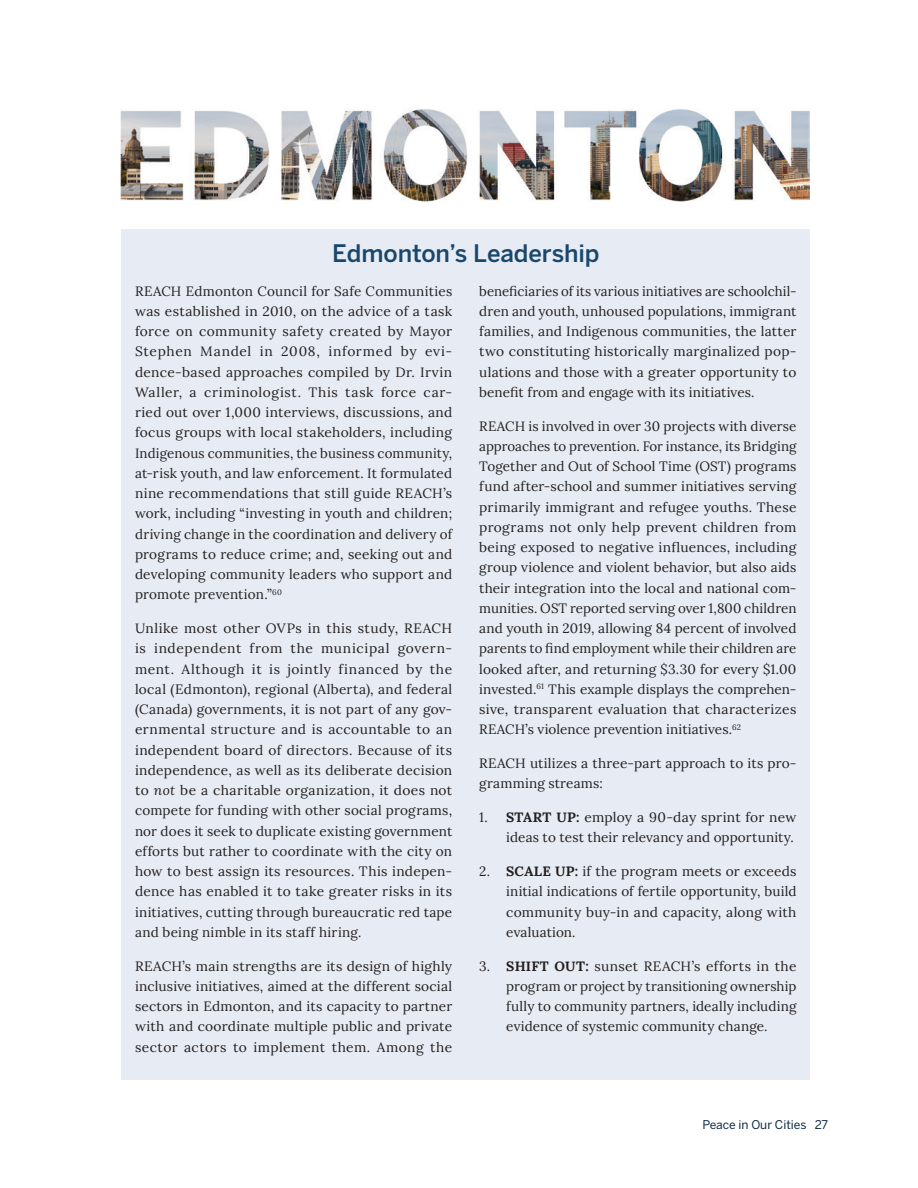
<style>
.page{position:relative;width:918px;height:1188px;background:#fff}
.page>*{position:absolute;margin:0;border:0;box-sizing:border-box;transform-origin:0 0}
.t1{font:500 24px "Benton Sans";letter-spacing:-.005em;color:#1a476c}
.t2{font:13.5px/20.2px "Lora";letter-spacing:.015em;color:#231f20;text-align:justify}
.t3{font:12px "Benton Sans";color:#0e2a45}
.s1{font-style:italic}
.s2{font-weight:700}
</style>
<div class="page">
<div style="left:122px;top:230px;width:688px;height:850px;background:#e7ebf3"></div>
<img style="left:121px;top:109px;width:689px;height:93px">
<h1 class="t1" style="left:332px;top:238px;width:269px">Edmonton’s Leadership</h1>
<p class="t2" style="left:135px;top:280px;width:319px">REACH Edmonton Council for Safe Communities was established in 2010, on the advice of a task force on community safety created by Mayor Stephen Mandel in 2008, informed by evi&shy;dence-based approaches compiled by Dr. Irvin Waller, a criminologist. This task force car&shy;ried out over 1,000 interviews, discussions, and focus groups with local stakeholders, including Indigenous communities, the business community, at-risk youth, and law enforcement. It formulated nine recommendations that still guide REACH’s work, including “investing in youth and children; driving change in the coordination and delivery of programs to reduce crime; and, seeking out and developing community leaders who support and promote prevention.”<sup>60</sup></p>
<p class="t2" style="left:135px;top:617px;width:319px">Unlike most other OVPs in this study, REACH is independent from the municipal govern&shy;ment. Although it is jointly financed by the local (Edmonton), regional (Alberta), and federal (Canada) governments, it is not part of any gov&shy;ernmental structure and is accountable to an independent board of directors. Because of its independence, as well as its deliberate decision to <span class="s1">not</span> be a charitable organization, it does not compete for funding with other social programs, nor does it seek to duplicate existing government efforts but rather to coordinate with the city on how to best assign its resources. This indepen&shy;dence has enabled it to take greater risks in its initiatives, cutting through bureaucratic red tape and being nimble in its staff hiring.</p>
<p class="t2" style="left:135px;top:955px;width:319px">REACH’s main strengths are its design of highly inclusive initiatives, aimed at the different social sectors in Edmonton, and its capacity to partner with and coordinate multiple public and private sector actors to implement them. Among the</p>
<p class="t2" style="left:479px;top:280px;width:319px">beneficiaries of its various initiatives are schoolchil&shy;dren and youth, unhoused populations, immigrant families, and Indigenous communities, the latter two constituting historically marginalized pop&shy;ulations and those with a greater opportunity to benefit from and engage with its initiatives.</p>
<p class="t2" style="left:479px;top:415px;width:319px">REACH is involved in over 30 projects with diverse approaches to prevention. For instance, its Bridging Together and Out of School Time (OST) programs fund after-school and summer initiatives serving primarily immigrant and refugee youths. These programs not only help prevent children from being exposed to negative influences, including group violence and violent behavior, but also aids their integration into the local and national com&shy;munities. OST reported serving over 1,800 children and youth in 2019, allowing 84 percent of involved parents to find employment while their children are looked after, and returning $3.30 for every $1.00 invested.<sup>61</sup> This example displays the comprehen&shy;sive, transparent evaluation that characterizes REACH’s violence prevention initiatives.<sup>62</sup></p>
<p class="t2" style="left:479px;top:752px;width:319px">REACH utilizes a three-part approach to its pro&shy;gramming streams:</p>
<p class="t2" style="left:479px;top:806px;width:319px;text-align:right">1. <span class="s2">START UP:</span> employ a 90-day sprint for new ideas to test their relevancy and opportunity.</p>
<p class="t2" style="left:506px;top:860px;width:292px;text-indent:-27px">2. <span class="s2">SCALE UP:</span> if the program meets or exceeds initial indications of fertile opportunity, build community buy-in and capacity, along with evaluation.</p>
<p class="t2" style="left:506px;top:955px;width:292px;text-indent:-27px">3. <span class="s2">SHIFT OUT:</span> sunset REACH’s efforts in the program or project by transitioning ownership fully to community partners, ideally including evidence of systemic community change.</p>
<p class="t3" style="left:703px;top:1118px;width:127px">Peace in Our Cities 27</p>
</div>
